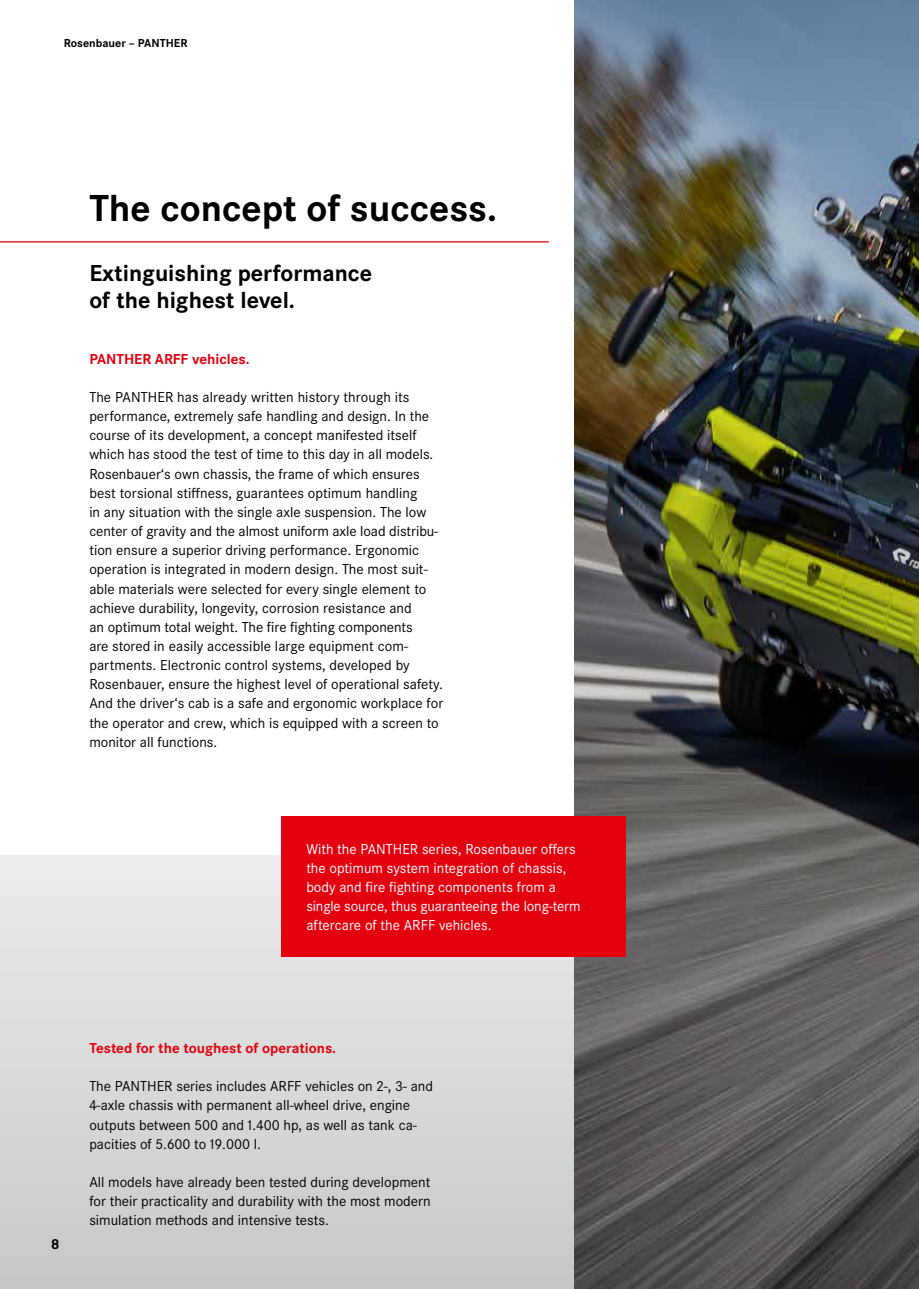
<style>
.page{position:relative;width:919px;height:1289px;background:#fff}
.page>*{position:absolute;margin:0;border:0;box-sizing:border-box;transform-origin:0 0}
.t1{font:700 39px "Corporate S";color:#000}
.t2{font:700 24px/27px "Corporate S";color:#000}
.t3{font:15px/19.2px "Corporate S";color:#000}
.t4{font:15px/19.2px "Corporate S";color:#fff}
.t5{font:700 15px "Corporate S";color:#e3000f}
.t6{font:700 15px "Corporate S";color:#000}
.t7{font:700 12px "Corporate S";color:#000}
</style>
<div class="page">
<div style="left:0;top:855px;width:918px;height:433px;background:linear-gradient(to bottom,#eceded,#c7c8c8)"></div>
<img style="left:574px;top:0;width:344px;height:1288px">
<hr style="left:0;top:241px;width:549px;height:1px;background:#e3000f">
<div style="left:281px;top:816px;width:344px;height:141px;background:#e3000f"></div>
<p class="t7" style="left:64px;top:36px;width:125px">Rosenbauer – PANTHER</p>
<h1 class="t1" style="left:89px;top:185px;width:409px">The concept of success.</h1>
<h2 class="t2" style="left:89px;top:260px;width:284px">Extinguishing performance of the highest level.</h2>
<p class="t5" style="left:89px;top:350px;width:162px">PANTHER ARFF vehicles.</p>
<p class="t3" style="left:89px;top:387px;width:355px">The PANTHER has already written history through its performance, extremely safe handling and design. In the course of its development, a concept manifested itself which has stood the test of time to this day in all models.<br>Rosenbauer‘s own chassis, the frame of which ensures best torsional stiffness, guarantees optimum handling<br>in any situation with the single axle suspension. The low center of gravity and the almost uniform axle load distribu&shy;tion ensure a superior driving performance. Ergonomic operation is integrated in modern design. The most suit&shy;able materials were selected for every single element to achieve durability, longevity, corrosion resistance and<br>an optimum total weight. The fire fighting components<br>are stored in easily accessible large equipment com&shy;partments. Electronic control systems, developed by Rosenbauer, ensure the highest level of operational safety.<br>And the driver‘s cab is a safe and ergonomic workplace for the operator and crew, which is equipped with a screen to monitor all functions.</p>
<p class="t4" style="left:306px;top:839px;width:276px">With the PANTHER series, Rosenbauer offers the optimum system integration of chassis, body and fire fighting components from a single source, thus guaranteeing the long-term aftercare of the ARFF vehicles.</p>
<p class="t6" style="left:51px;top:1235px;width:10px">8</p>
<p class="t5" style="left:89px;top:1039px;width:248px">Tested for the toughest of operations.</p>
<p class="t3" style="left:89px;top:1076px;width:345px">The PANTHER series includes ARFF vehicles on 2-, 3- and 4-axle chassis with permanent all-wheel drive, engine outputs between 500 and 1.400 hp, as well as tank ca&shy;pacities of 5.600 to 19.000 l.</p>
<p class="t3" style="left:89px;top:1172px;width:343px;text-align:justify">All models have already been tested during development for their practicality and durability with the most modern simulation methods and intensive tests.</p>
</div>
